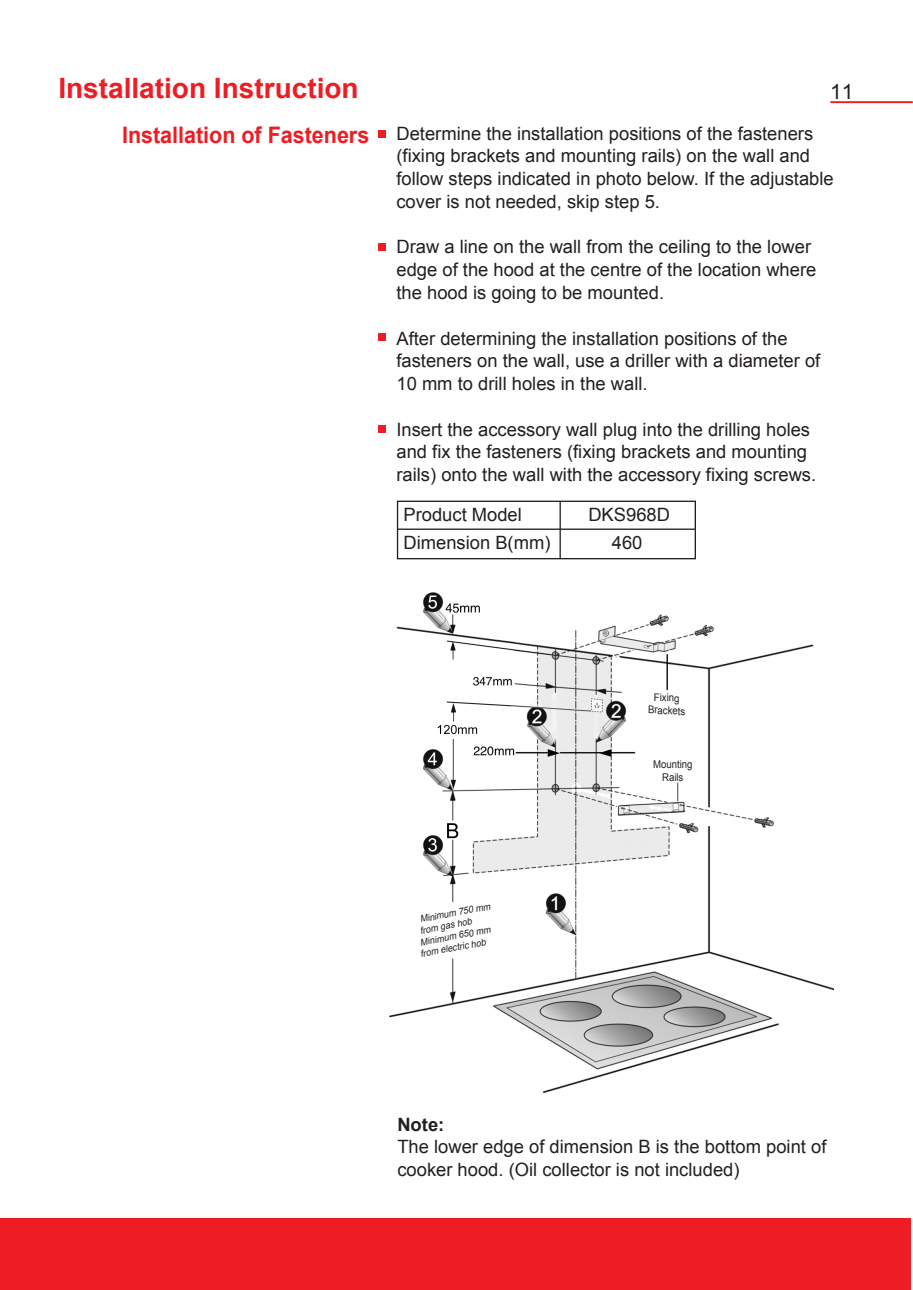
<style>
.page{position:relative;width:913px;height:1290px;background:#fff}
.page>*{position:absolute;margin:0;border:0;box-sizing:border-box;transform-origin:0 0}
.t1{font:700 28px "Arial";color:#ee1d23}
.t2{font:700 22.75px "Arial";color:#ee1d23;scale:.94 1}
.t3{font:21px "Arial";color:#231f20}
.t4{font:18.38px/22.8px "Arial";color:#231f20}
.t5{font:700 18.38px "Arial";color:#231f20}
.t6{font:10.67px/12.8px "Arial";letter-spacing:-.005em;color:#231f20;text-align:center;scale:.9 1}
.t7{font:italic 9.45px "Arial";color:#231f20;scale:.95 1}
</style>
<div class="page">
<hr style="left:830px;top:101px;width:82px;height:2px;background:#ee1d23">
<div style="left:0;top:1218px;width:910px;height:72px;background:#ee1d23"></div>
<div style="left:378px;top:130px;width:7px;height:8px;background:#ee1d23"></div>
<div style="left:378px;top:244px;width:7px;height:7px;background:#ee1d23"></div>
<div style="left:378px;top:333px;width:7px;height:7px;background:#ee1d23"></div>
<div style="left:378px;top:425px;width:7px;height:8px;background:#ee1d23"></div>
<img style="left:389px;top:592px;width:444px;height:501px">
<div style="left:397px;top:501px;width:299px;height:58px;border:1px solid #231f20"></div>
<hr style="left:397px;top:528px;width:298px;height:2px;background:#231f20">
<hr style="left:559px;top:501px;width:2px;height:58px;background:#231f20">
<h1 class="t1" style="left:58px;top:70px;width:302px">Installation Instruction</h1>
<p class="t2" style="left:122px;top:120px;width:264px">Installation of Fasteners</p>
<p class="t3" style="left:830px;top:78px;width:25px">11</p>
<p class="t4" style="left:396px;top:122px;width:439px">Determine the installation positions of the fasteners (fixing brackets and mounting rails) on the wall and follow steps indicated in photo below. If the adjustable cover is not needed, skip step 5.</p>
<p class="t4" style="left:396px;top:236px;width:421px">Draw a line on the wall from the ceiling to the lower edge of the hood at the centre of the location where the hood is going to be mounted.</p>
<p class="t4" style="left:396px;top:327px;width:425px">After determining the installation positions of the fasteners on the wall, use a driller with a diameter of<br>10 mm to drill holes in the wall.</p>
<p class="t4" style="left:396px;top:418px;width:421px">Insert the accessory wall plug into the drilling holes and fix the fasteners (fixing brackets and mounting rails) onto the wall with the accessory fixing screws.</p>
<p class="t4" style="left:403px;top:503px;width:120px">Product Model</p>
<p class="t4" style="left:588px;top:503px;width:83px">DKS968D</p>
<p class="t4" style="left:403px;top:531px;width:148px">Dimension B(mm)</p>
<p class="t4" style="left:612px;top:531px;width:32px">460</p>
<p class="t7" style="left:419px;top:913px;width:77px;rotate:-11deg">Minimum 750 mm</p>
<p class="t7" style="left:419px;top:925px;width:57px;rotate:-11deg">from gas hob</p>
<p class="t7" style="left:419px;top:936px;width:77px;rotate:-11deg">Minimum 650 mm</p>
<p class="t7" style="left:419px;top:948px;width:71px;rotate:-11deg">from electric hob</p>
<p class="t6" style="left:649px;top:690px;width:43px;rotate:3deg">Fixing<br>Brackets</p>
<p class="t6" style="left:653px;top:758px;width:45px">Mounting<br>Rails</p>
<p class="t5" style="left:397px;top:1112px;width:48px">Note:</p>
<p class="t4" style="left:397px;top:1136px;width:430px">The lower edge of dimension B is the bottom point of cooker hood. (Oil collector is not included)</p>
</div>
